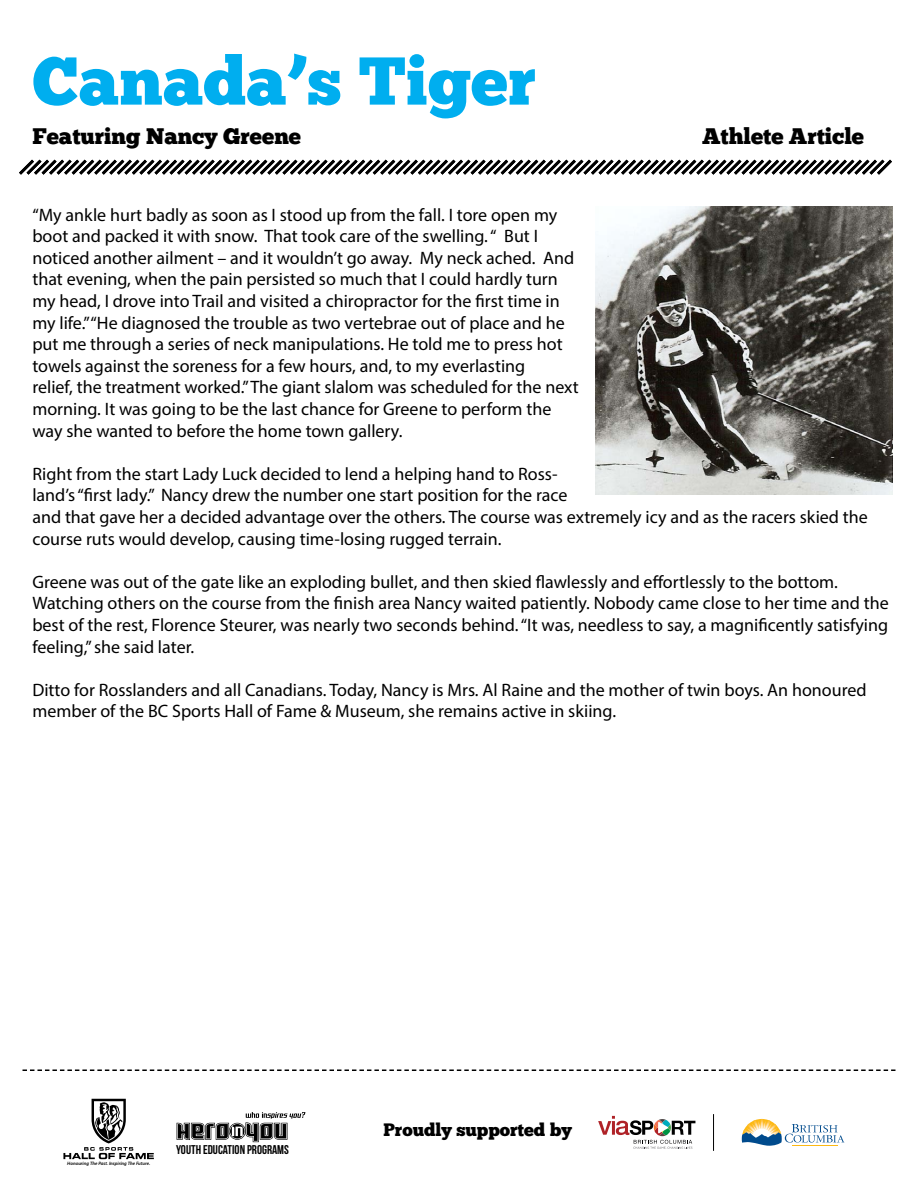
<style>
.page{position:relative;width:918px;height:1188px;background:#fff}
.page>*{position:absolute;margin:0;border:0;box-sizing:border-box;transform-origin:0 0}
.t1{font:67.5px "Chunk Five";color:#00aeef}
.t2{font:22.5px "Chunk Five";color:#000}
.t3{font:18px/21.6px "Myriad Pro";color:#000}
.t4{font:18px "Chunk Five";color:#000}
.t5{font:12.75px "Bebas Neue";color:#000}
.t6{font:italic 600 4.8px "Myriad Pro";color:#000}
</style>
<div class="page">
<svg style="left:22px;top:1069px;width:874px;height:2px"></svg>
<svg style="left:177px;top:1112px;width:128px;height:30px"></svg>
<svg style="left:598px;top:1116px;width:97px;height:33px"></svg>
<svg style="left:742px;top:1119px;width:102px;height:27px"></svg>
<hr style="left:713px;top:1114px;width:1px;height:37px;background:#000">
<svg style="left:63px;top:1099px;width:91px;height:60px"></svg>
<svg style="left:19px;top:159px;width:873px;height:16px"></svg>
<img style="left:596px;top:207px;width:296px;height:288px">
<h1 class="t1" style="left:32px;top:41px;width:505px">Canada’s Tiger</h1>
<p class="t2" style="left:32px;top:122px;width:270px">Featuring Nancy Greene</p>
<p class="t2" style="left:702px;top:122px;width:163px">Athlete Article</p>
<p class="t3" style="left:32px;top:203px;width:548px">“My ankle hurt badly as soon as I stood up from the fall. I tore open my boot and packed it with snow. That took care of the swelling. “ But I noticed another ailment – and it wouldn’t go away. My neck ached. And that evening, when the pain persisted so much that I could hardly turn my head, I drove into Trail and visited a chiropractor for the first time in my life.” “He diagnosed the trouble as two vertebrae out of place and he put me through a series of neck manipulations. He told me to press hot towels against the soreness for a few hours, and, to my everlasting<br>relief, the treatment worked.” The giant slalom was scheduled for the next morning. It was going to be the last chance for Greene to perform the way she wanted to before the home town gallery.</p>
<p class="t3" style="left:32px;top:463px;width:837px">Right from the start Lady Luck decided to lend a helping hand to Ross-<br>land’s “first lady.” Nancy drew the number one start position for the race<br>and that gave her a decided advantage over the others. The course was extremely icy and as the racers skied the course ruts would develop, causing time-losing rugged terrain.</p>
<p class="t3" style="left:32px;top:571px;width:858px">Greene was out of the gate like an exploding bullet, and then skied flawlessly and effortlessly to the bottom.<br>Watching others on the course from the finish area Nancy waited patiently. Nobody came close to her time and the best of the rest, Florence Steurer, was nearly two seconds behind. “It was, needless to say, a magnificently satisfying feeling,” she said later.</p>
<p class="t3" style="left:32px;top:679px;width:836px">Ditto for Rosslanders and all Canadians. Today, Nancy is Mrs. Al Raine and the mother of twin boys. An honoured member of the BC Sports Hall of Fame &amp; Museum, she remains active in skiing.</p>
<p class="t6" style="left:67px;top:1160px;width:84px">Honouring The Past. Inspiring The Future.</p>
<p class="t5" style="left:176px;top:1143px;width:114px">YOUTH EDUCATION PROGRAMS</p>
<p class="t4" style="left:383px;top:1119px;width:190px">Proudly supported by</p>
</div>
